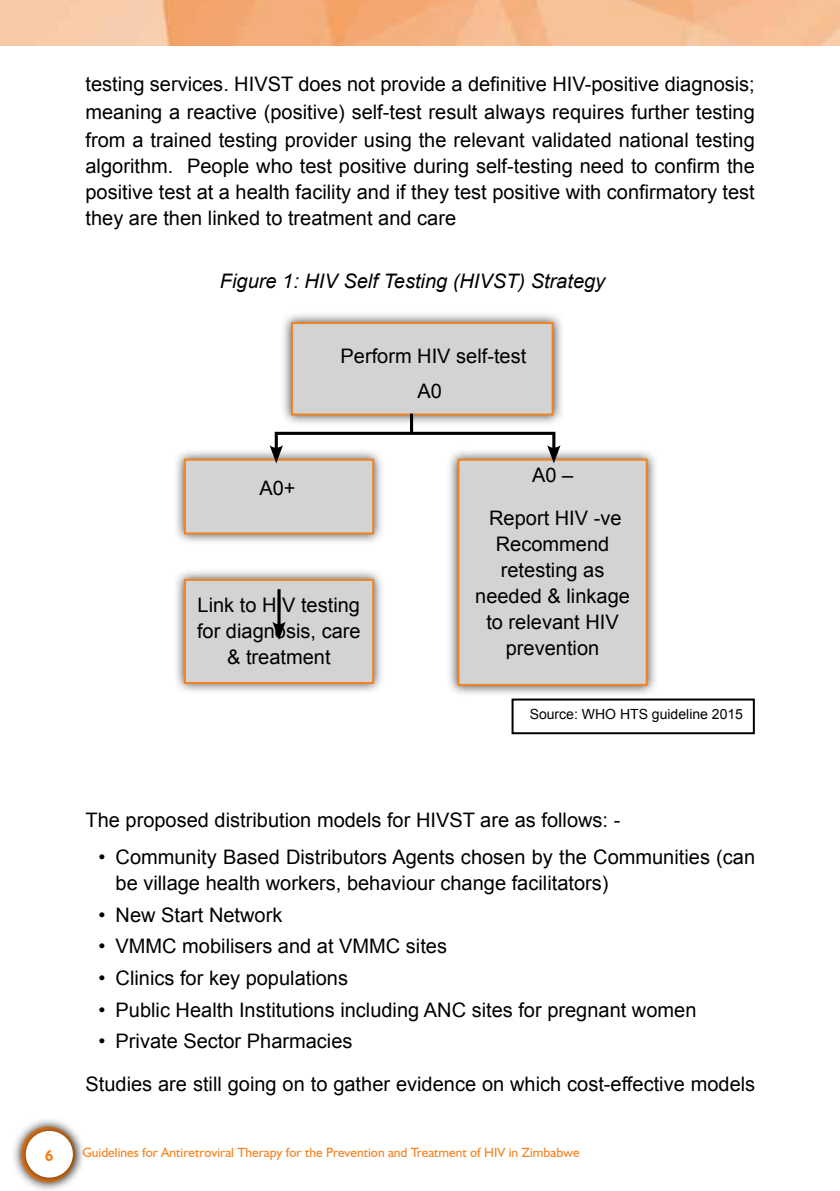
<style>
.page{position:relative;width:840px;height:1191px;background:#fff}
.page>*{position:absolute;margin:0;border:0;box-sizing:border-box;transform-origin:0 0}
.t1{font:20px/26px "Arial";color:#000;text-align:center}
.t2{font:italic 20px "Arial";color:#000}
.t3{font:700 16px "Humanist 521 BT";color:#f58220}
.t4{font:14px "Arial";color:#000}
.t5{font:13.4px "Humanist 521 BT";color:#f58220}
</style>
<div class="page">
<div style="left:11px;top:1116px;width:74px;height:75px;background:#000;opacity:.75"></div>
<div style="left:15px;top:1120px;width:68px;height:68px;background:#000;opacity:.75"></div>
<div style="left:26px;top:1130px;width:47px;height:47px;background:#fff;border-radius:50%"></div>
<img style="left:0;top:0;width:839px;height:45px">
<div style="left:173px;top:568px;width:211px;height:126px;background:#000;opacity:.75"></div>
<div style="left:184px;top:579px;width:190px;height:105px;background:#d1d3d4;border:2px solid #f58220"></div>
<hr style="left:277px;top:589px;width:3px;height:38px;background:#000">
<svg style="left:272px;top:621px;width:13px;height:19px"></svg>
<div style="left:446px;top:448px;width:212px;height:249px;background:#000;opacity:.75"></div>
<div style="left:457px;top:459px;width:190px;height:227px;background:#d1d3d4;border:2px solid #f58220"></div>
<div style="left:173px;top:448px;width:211px;height:97px;background:#000;opacity:.75"></div>
<div style="left:184px;top:459px;width:190px;height:75px;background:#d1d3d4;border:2px solid #f58220"></div>
<div style="left:280px;top:311px;width:284px;height:115px;background:#000;opacity:.75"></div>
<div style="left:291px;top:322px;width:262px;height:93px;background:#d1d3d4;border:2px solid #f58220"></div>
<div style="left:274px;top:432px;width:281px;height:20px;border:3px solid #000"></div>
<svg style="left:269px;top:445px;width:14px;height:18px"></svg>
<svg style="left:547px;top:445px;width:13px;height:18px"></svg>
<hr style="left:410px;top:413px;width:3px;height:21px;background:#000">
<div style="left:511px;top:698px;width:243px;height:36px;border:2px solid #000"></div>
<p class="t1" style="left:85px;top:70px;width:670px;line-height:28px;text-align:justify">testing services. HIVST does not provide a definitive HIV-positive diagnosis; meaning a reactive (positive) self-test result always requires further testing from a trained testing provider using the relevant validated national testing</p>
<p class="t1" style="left:85px;top:153px;width:670px;text-align:justify">algorithm. People who test positive during self-testing need to confirm the positive test at a health facility and if they test positive with confirmatory test they are then linked to treatment and care</p>
<p class="t2" style="left:220px;top:268px;width:386px">Figure 1: HIV Self Testing (HIVST) Strategy</p>
<p class="t1" style="left:340px;top:339px;width:187px;line-height:34.8px">Perform HIV self-test<br>A0</p>
<p class="t1" style="left:259px;top:475px;width:38px">A0+</p>
<p class="t1" style="left:197px;top:592px;width:165px">Link to HIV testing for diagnosis, care &amp; treatment</p>
<p class="t1" style="left:489px;top:453px;width:134px;line-height:43.6px">A0 –<br>Report HIV -ve</p>
<p class="t1" style="left:475px;top:531px;width:156px">Recommend retesting as needed &amp; linkage to relevant HIV prevention</p>
<p class="t4" style="left:529px;top:704px;width:215px">Source: WHO HTS guideline 2015</p>
<p class="t1" style="left:85px;top:806px;width:536px">The proposed distribution models for HIVST are as follows: -</p>
<p class="t1" style="left:115px;top:844px;width:640px;text-align:left;text-indent:-17px">• Community Based Distributors Agents chosen by the Communities (can be village health workers, behaviour change facilitators)</p>
<p class="t1" style="left:98px;top:901px;width:185px">• New Start Network</p>
<p class="t1" style="left:98px;top:933px;width:350px">• VMMC mobilisers and at VMMC sites</p>
<p class="t1" style="left:98px;top:965px;width:251px">• Clinics for key populations</p>
<p class="t1" style="left:98px;top:996px;width:599px">• Public Health Institutions including ANC sites for pregnant women</p>
<p class="t1" style="left:85px;top:1020px;width:670px;line-height:43px;text-align:left;text-indent:13px">• Private Sector Pharmacies<br>Studies are still going on to gather evidence on which cost-effective models</p>
<p class="t3" style="left:45px;top:1145px;width:10px">6</p>
<p class="t5" style="left:82px;top:1144px;width:498px">Guidelines for Antiretroviral Therapy for the Prevention and Treatment of HIV in Zimbabwe</p>
</div>
